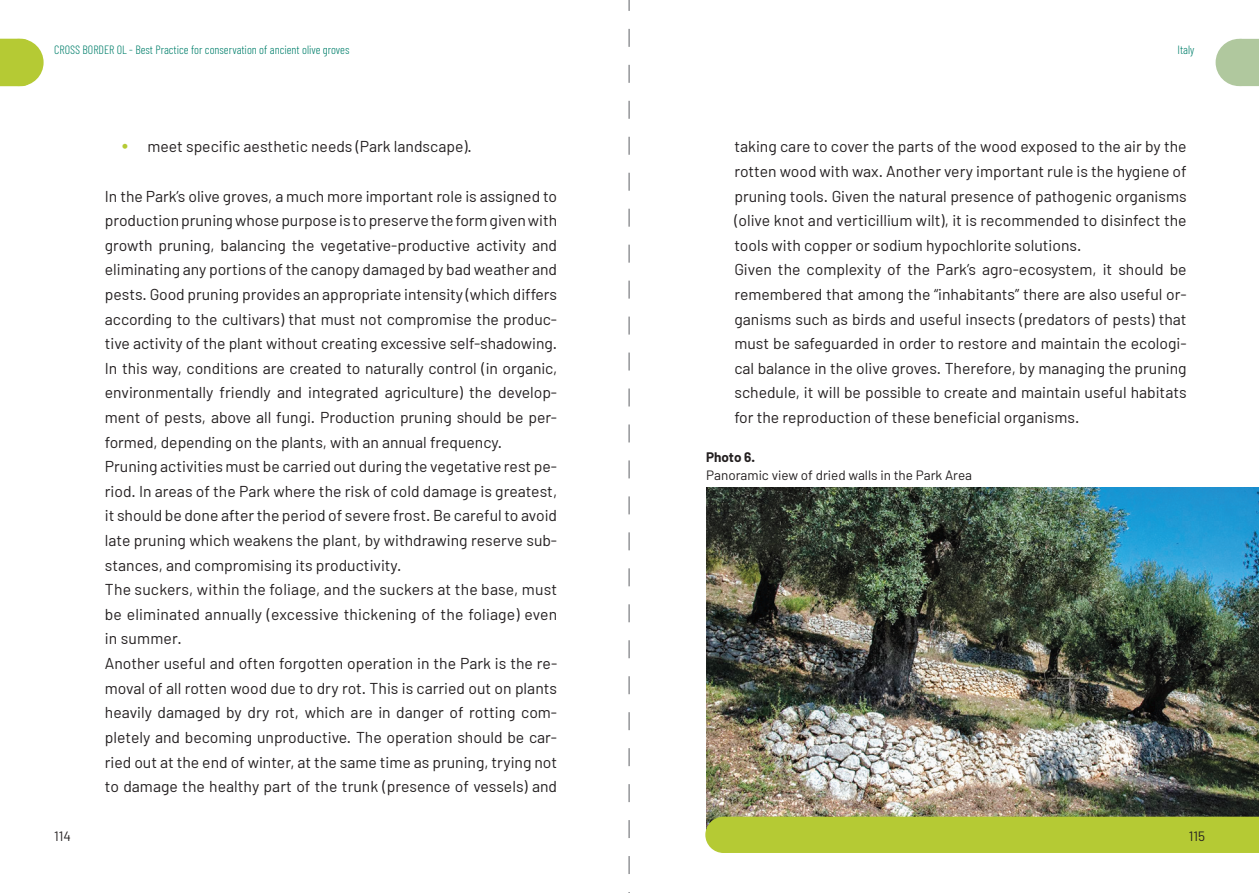
<style>
.page{position:relative;width:1259px;height:893px;background:#fff}
.page>*{position:absolute;margin:0;border:0;box-sizing:border-box;transform-origin:0 0}
.t1{font:15.75px/24.6px "Barlow";color:#231f20}
.t2{font:13.5px "Barlow";color:#231f20}
.t3{font:700 13.5px "Barlow";letter-spacing:-.005em;color:#231f20}
.t4{font:300 12px "Barlow Condensed";color:#007f6b}
.s1{font-size:21px;color:#b5ca34}
</style>
<div class="page">
<svg style="left:0;top:39px;width:44px;height:47px;background:#bed04c"></svg>
<svg style="left:1215px;top:39px;width:44px;height:47px;background:#bacfaa"></svg>
<img style="left:706px;top:488px;width:553px;height:340px">
<div style="left:705px;top:817px;width:36px;height:36px;background:#b5ca34;border-radius:50%"></div>
<div style="left:717px;top:817px;width:542px;height:36px;background:#b5ca34"></div>
<svg style="left:628px;top:0;width:2px;height:893px"></svg>
<p class="t4" style="left:54px;top:42px;width:297px">CROSS BORDER OL - Best Practice for conservation of ancient olive groves</p>
<p class="t4" style="left:1177px;top:42px;width:18px">Italy</p>
<p class="t1" style="left:122px;top:134px;width:351px"><span class="s1">•</span> meet specific aesthetic needs (Park landscape).</p>
<p class="t1" style="left:105px;top:183px;width:454px">In the Park’s olive groves, a much more important role is assigned to production pruning whose purpose is to preserve the form given with growth pruning, balancing the vegetative-productive activity and eliminating any portions of the canopy damaged by bad weather and pests. Good pruning provides an appropriate intensity (which differs according to the cultivars) that must not compromise the produc&shy;tive activity of the plant without creating excessive self-shadowing.<br>In this way, conditions are created to naturally control (in organic, environmentally friendly and integrated agriculture) the develop&shy;ment of pests, above all fungi. Production pruning should be per&shy;formed, depending on the plants, with an annual frequency.<br>Pruning activities must be carried out during the vegetative rest pe&shy;riod. In areas of the Park where the risk of cold damage is greatest, it should be done after the period of severe frost. Be careful to avoid late pruning which weakens the plant, by withdrawing reserve sub&shy;stances, and compromising its productivity.<br>The suckers, within the foliage, and the suckers at the base, must be eliminated annually (excessive thickening of the foliage) even in summer.<br>Another useful and often forgotten operation in the Park is the re&shy;moval of all rotten wood due to dry rot. This is carried out on plants heavily damaged by dry rot, which are in danger of rotting com&shy;pletely and becoming unproductive. The operation should be car&shy;ried out at the end of winter, at the same time as pruning, trying not to damage the healthy part of the trunk (presence of vessels) and</p>
<p class="t1" style="left:734px;top:134px;width:454px">taking care to cover the parts of the wood exposed to the air by the rotten wood with wax. Another very important rule is the hygiene of pruning tools. Given the natural presence of pathogenic organisms (olive knot and verticillium wilt), it is recommended to disinfect the tools with copper or sodium hypochlorite solutions.<br>Given the complexity of the Park’s agro-ecosystem, it should be remembered that among the “inhabitants” there are also useful or&shy;ganisms such as birds and useful insects (predators of pests) that must be safeguarded in order to restore and maintain the ecologi&shy;cal balance in the olive groves. Therefore, by managing the pruning schedule, it will be possible to create and maintain useful habitats for the reproduction of these beneficial organisms.</p>
<p class="t3" style="left:706px;top:449px;width:50px">Photo 6.</p>
<p class="t2" style="left:706px;top:467px;width:267px">Panoramic view of dried walls in the Park Area</p>
<p class="t2" style="left:54px;top:828px;width:18px">114</p>
<p class="t2" style="left:1188px;top:828px;width:18px">115</p>
</div>
